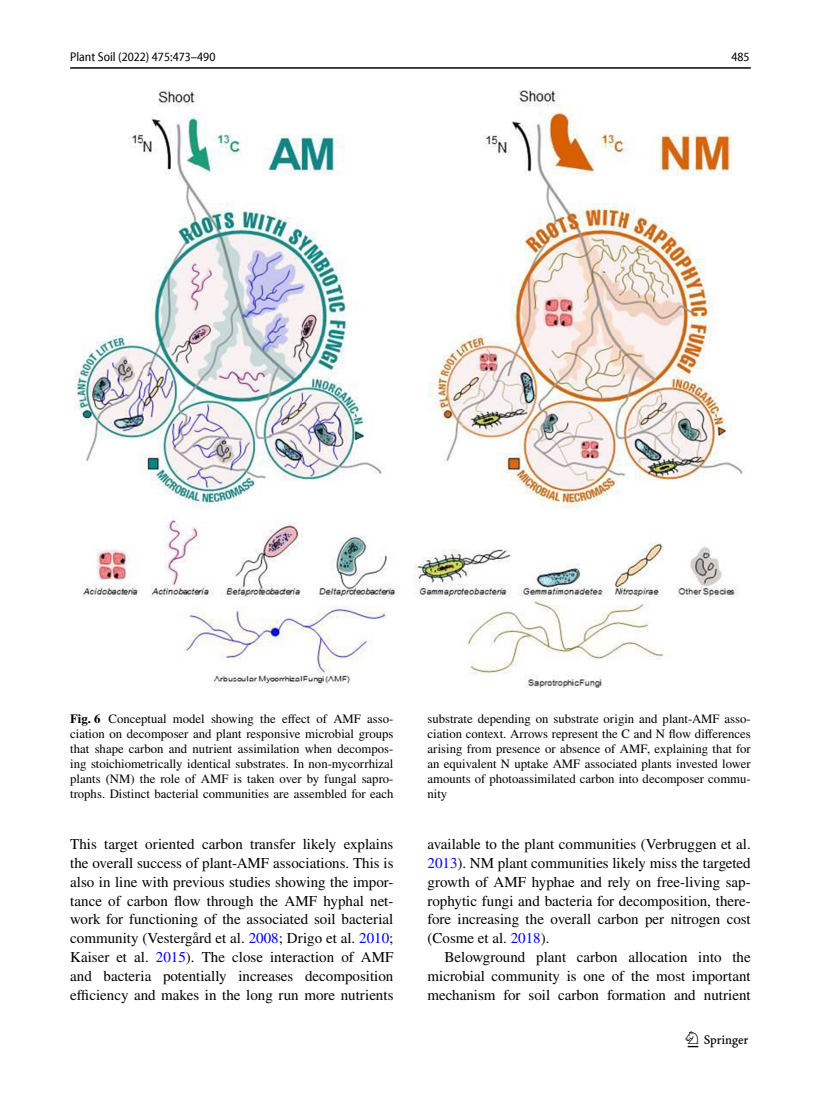
<style>
.page{position:relative;width:821px;height:1106px;background:#fff}
.page>*{position:absolute;margin:0;border:0;box-sizing:border-box;transform-origin:0 0}
.t1{font:22.5px "Springnew Regular 3";color:#000}
.t2{font:15px/18.8px "STIX";color:#000;text-align:justify}
.t3{font:12.75px/15px "STIX";color:#000;text-align:justify}
.t4{font:semi-condensed 12.75px "Myriad Pro Unic";color:#000}
.t5{font:12.75px "Myriad Pro Unic Semi Condensed 2";color:#000}
.s1{font-weight:700}
.s2{color:#00f}
</style>
<div class="page">
<hr style="left:70px;top:67px;width:680px;height:2px;background:#000">
<img style="left:75px;top:89px;width:668px;height:598px">
<p class="t4" style="left:70px;top:52px;width:147px">Plant Soil (2022) 475:473–490</p>
<p class="t5" style="left:731px;top:52px;width:20px">485</p>
<p class="t3" style="left:70px;top:712px;width:325px"><span class="s1">Fig. 6</span> Conceptual model showing the effect of AMF asso&shy;ciation on decomposer and plant responsive microbial groups that shape carbon and nutrient assimilation when decompos&shy;ing stoichiometrically identical substrates. In non-mycorrhizal plants (NM) the role of AMF is taken over by fungal sapro&shy;trophs. Distinct bacterial communities are assembled for each</p>
<p class="t3" style="left:427px;top:712px;width:325px">substrate depending on substrate origin and plant-AMF asso&shy;ciation context. Arrows represent the C and N flow differences arising from presence or absence of AMF, explaining that for an equivalent N uptake AMF associated plants invested lower amounts of photoassimilated carbon into decomposer commu&shy;nity</p>
<p class="t2" style="left:70px;top:836px;width:325px">This target oriented carbon transfer likely explains the overall success of plant-AMF associations. This is also in line with previous studies showing the impor&shy;tance of carbon flow through the AMF hyphal net&shy;work for functioning of the associated soil bacterial community (Vestergård et al. <span class="s2">2008</span>; Drigo et al. <span class="s2">2010</span>; Kaiser et al. <span class="s2">2015</span>). The close interaction of AMF and bacteria potentially increases decomposition efficiency and makes in the long run more nutrients</p>
<p class="t2" style="left:427px;top:836px;width:325px">available to the plant communities (Verbruggen et al.<br><span class="s2">2013</span>). NM plant communities likely miss the targeted growth of AMF hyphae and rely on free-living sap&shy;rophytic fungi and bacteria for decomposition, there&shy;fore increasing the overall carbon per nitrogen cost (Cosme et al. <span class="s2">2018</span>).</p>
<p class="t2" style="left:427px;top:948px;width:325px;text-indent:17px">Belowground plant carbon allocation into the microbial community is one of the most important mechanism for soil carbon formation and nutrient</p>
<h1 class="t1" style="left:687px;top:1031px;width:62px">1 3</h1>
</div>
